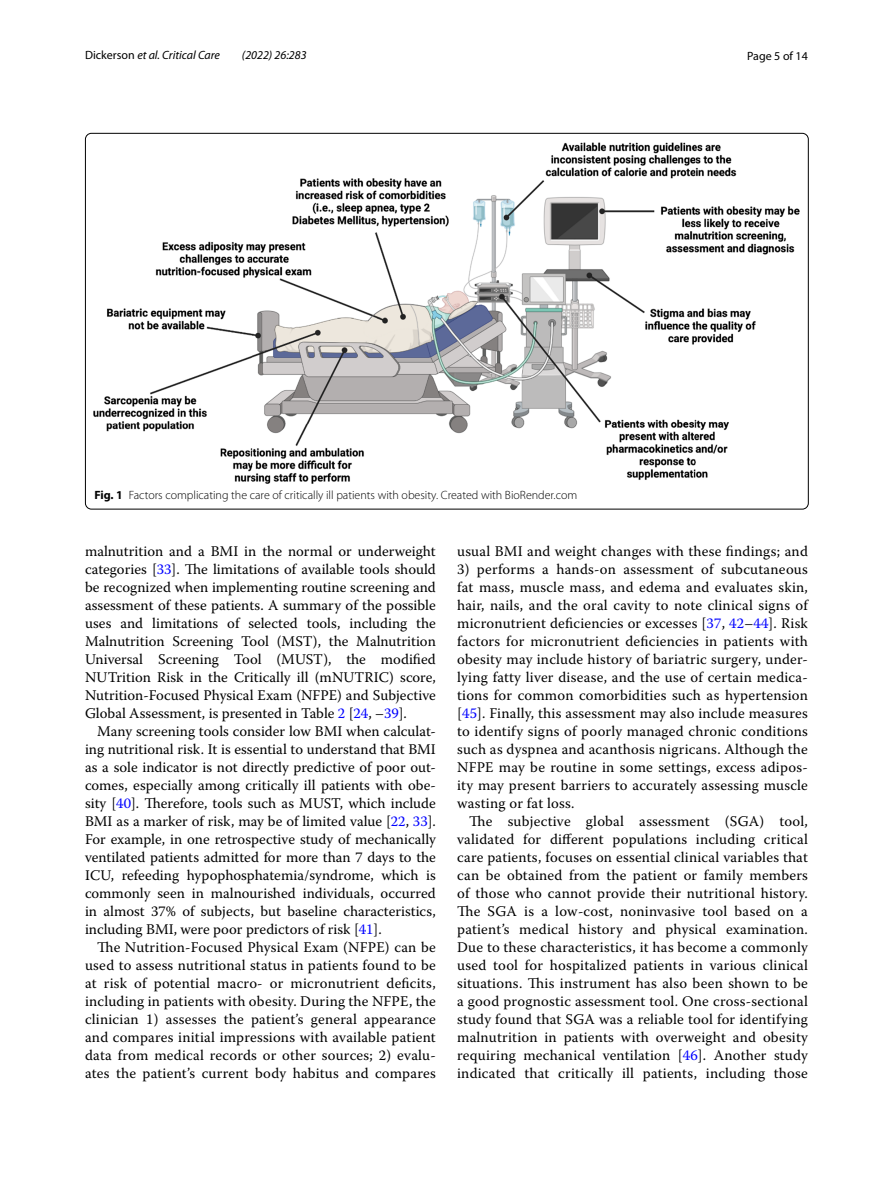
<style>
.page{position:relative;width:893px;height:1187px;background:#fff}
.page>*{position:absolute;margin:0;border:0;box-sizing:border-box;transform-origin:0 0}
.t1{font:14.7px/18px "Warnock Pro";letter-spacing:.015em;color:#000;text-align:justify}
.t2{font:300 12px "Myriad Pro";color:#000}
.t3{font:italic 12px "Myriad Pro";color:#000}
.t4{font:12px "Myriad Pro";color:#000}
.s1{font-style:normal}
.s2{font-weight:700}
.s3{color:#00f}
</style>
<div class="page">
<img style="left:94px;top:142px;width:706px;height:342px">
<p class="t3" style="left:85px;top:48px;width:137px"><span class="s1">Dickerson</span> et al. Critical Care</p>
<p class="t3" style="left:242px;top:48px;width:66px">(2022) 26:283</p>
<p class="t4" style="left:747px;top:48px;width:62px">Page 5 of 14</p>
<p class="t2" style="left:94px;top:488px;width:484px"><span class="s2">Fig. 1</span> Factors complicating the care of critically ill patients with obesity. Created with BioRender.com</p>
<p class="t1" style="left:85px;top:541px;width:352px">malnutrition and a BMI in the normal or underweight categories [<span class="s3">33</span>]. The limitations of available tools should be recognized when implementing routine screening and assessment of these patients. A summary of the possible uses and limitations of selected tools, including the Malnutrition Screening Tool (MST), the Malnutrition Universal Screening Tool (MUST), the modified NUTrition Risk in the Critically ill (mNUTRIC) score, Nutrition-Focused Physical Exam (NFPE) and Subjective Global Assessment, is presented in Table <span class="s3">2</span> [<span class="s3">24</span>, –<span class="s3">39</span>].</p>
<p class="t1" style="left:85px;top:721px;width:352px;text-indent:12px">Many screening tools consider low BMI when calculat&shy;ing nutritional risk. It is essential to understand that BMI as a sole indicator is not directly predictive of poor out&shy;comes, especially among critically ill patients with obe&shy;sity [<span class="s3">40</span>]. Therefore, tools such as MUST, which include BMI as a marker of risk, may be of limited value [<span class="s3">22</span>, <span class="s3">33</span>].<br>For example, in one retrospective study of mechanically ventilated patients admitted for more than 7 days to the ICU, refeeding hypophosphatemia/syndrome, which is commonly seen in malnourished individuals, occurred in almost 37% of subjects, but baseline characteristics, including BMI, were poor predictors of risk [<span class="s3">41</span>].</p>
<p class="t1" style="left:85px;top:937px;width:352px;text-indent:12px">The Nutrition-Focused Physical Exam (NFPE) can be used to assess nutritional status in patients found to be at risk of potential macro- or micronutrient deficits, including in patients with obesity. During the NFPE, the clinician 1) assesses the patient’s general appearance and compares initial impressions with available patient data from medical records or other sources; 2) evalu&shy;ates the patient’s current body habitus and compares</p>
<p class="t1" style="left:457px;top:541px;width:352px">usual BMI and weight changes with these findings; and</p>
<p class="t1" style="left:457px;top:559px;width:352px">3) performs a hands-on assessment of subcutaneous fat mass, muscle mass, and edema and evaluates skin, hair, nails, and the oral cavity to note clinical signs of micronutrient deficiencies or excesses [<span class="s3">37</span>, <span class="s3">42</span>–<span class="s3">44</span>]. Risk factors for micronutrient deficiencies in patients with obesity may include history of bariatric surgery, under&shy;lying fatty liver disease, and the use of certain medica&shy;tions for common comorbidities such as hypertension [<span class="s3">45</span>]. Finally, this assessment may also include measures to identify signs of poorly managed chronic conditions such as dyspnea and acanthosis nigricans. Although the NFPE may be routine in some settings, excess adipos&shy;ity may present barriers to accurately assessing muscle wasting or fat loss.</p>
<p class="t1" style="left:457px;top:811px;width:352px;text-indent:12px">The subjective global assessment (SGA) tool, validated for different populations including critical care patients, focuses on essential clinical variables that can be obtained from the patient or family members of those who cannot provide their nutritional history.<br>The SGA is a low-cost, noninvasive tool based on a patient’s medical history and physical examination.<br>Due to these characteristics, it has become a commonly used tool for hospitalized patients in various clinical situations. This instrument has also been shown to be a good prognostic assessment tool. One cross-sectional study found that SGA was a reliable tool for identifying malnutrition in patients with overweight and obesity requiring mechanical ventilation [<span class="s3">46</span>]. Another study indicated that critically ill patients, including those</p>
</div>
